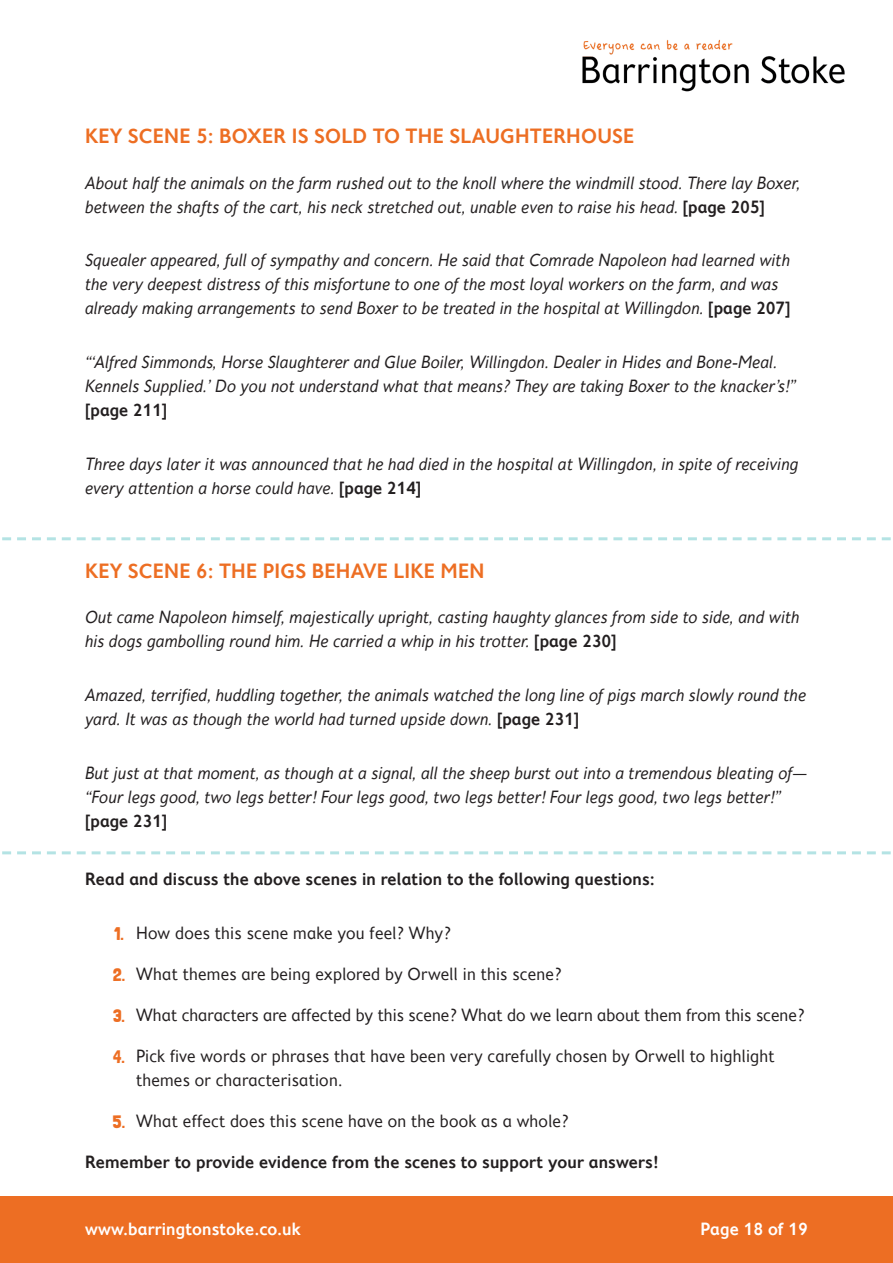
<style>
.page{position:relative;width:893px;height:1263px;background:#fff}
.page>*{position:absolute;margin:0;border:0;box-sizing:border-box;transform-origin:0 0}
.Sub_Heads{font:600 21px "Fiendstar";color:#ed6e23}
.Book_extract{font:italic 18px/24px "Fiendstar";color:#231f20}
.t1{font:18px/24px "Fiendstar";color:#231f20}
.Text_Semibold{font:600 18px "Fiendstar";color:#231f20}
.t2{font:600 18px "Fiendstar";color:#fff}
.s1{font-weight:600;font-style:normal}
.s2{font-family:"Londrina Solid";color:#ed6e23}
</style>
<div class="page">
<div style="left:0;top:1196px;width:893px;height:67px;background:#ed6e23"></div>
<img style="left:582px;top:39px;width:263px;height:53px">
<svg style="left:2px;top:537px;width:889px;height:3px"></svg>
<svg style="left:2px;top:851px;width:889px;height:3px"></svg>
<p class="Sub_Heads" style="left:85px;top:124px;width:551px">KEY SCENE 5: BOXER IS SOLD TO THE SLAUGHTERHOUSE</p>
<p class="Book_extract" style="left:85px;top:170px;width:717px">About half the animals on the farm rushed out to the knoll where the windmill stood. There lay Boxer, between the shafts of the cart, his neck stretched out, unable even to raise his head. <span class="s1">[page 205]</span></p>
<p class="Book_extract" style="left:85px;top:248px;width:707px">Squealer appeared, full of sympathy and concern. He said that Comrade Napoleon had learned with the very deepest distress of this misfortune to one of the most loyal workers on the farm, and was already making arrangements to send Boxer to be treated in the hospital at Willingdon. <span class="s1">[page 207]</span></p>
<p class="Book_extract" style="left:85px;top:350px;width:712px">“‘Alfred Simmonds, Horse Slaughterer and Glue Boiler, Willingdon. Dealer in Hides and Bone‑Meal.<br>Kennels Supplied.’ Do you not understand what that means? They are taking Boxer to the knacker’s!” <span class="s1">[page 211]</span></p>
<p class="Book_extract" style="left:85px;top:452px;width:715px">Three days later it was announced that he had died in the hospital at Willingdon, in spite of receiving every attention a horse could have. <span class="s1">[page 214]</span></p>
<p class="Sub_Heads" style="left:85px;top:559px;width:401px">KEY SCENE 6: THE PIGS BEHAVE LIKE MEN</p>
<p class="Book_extract" style="left:85px;top:605px;width:716px">Out came Napoleon himself, majestically upright, casting haughty glances from side to side, and with his dogs gambolling round him. He carried a whip in his trotter. <span class="s1">[page 230]</span></p>
<p class="Book_extract" style="left:85px;top:683px;width:723px">Amazed, terrified, huddling together, the animals watched the long line of pigs march slowly round the yard. It was as though the world had turned upside down. <span class="s1">[page 231]</span></p>
<p class="Book_extract" style="left:85px;top:761px;width:723px">But just at that moment, as though at a signal, all the sheep burst out into a tremendous bleating of— “Four legs good, two legs better! Four legs good, two legs better! Four legs good, two legs better!” <span class="s1">[page 231]</span></p>
<p class="Text_Semibold" style="left:85px;top:869px;width:571px">Read and discuss the above scenes in relation to the following questions:</p>
<p class="t1" style="left:114px;top:920px;width:338px"><span class="s2">1.</span> How does this scene make you feel? Why?</p>
<p class="t1" style="left:113px;top:961px;width:450px"><span class="s2">2.</span> What themes are being explored by Orwell in this scene?</p>
<p class="t1" style="left:113px;top:1002px;width:693px"><span class="s2">3.</span> What characters are affected by this scene? What do we learn about them from this scene?</p>
<p class="t1" style="left:136px;top:1043px;width:640px;text-indent:-23px"><span class="s2">4.</span> Pick five words or phrases that have been very carefully chosen by Orwell to highlight themes or characterisation.</p>
<p class="t1" style="left:113px;top:1108px;width:457px"><span class="s2">5.</span> What effect does this scene have on the book as a whole?</p>
<p class="Text_Semibold" style="left:85px;top:1151px;width:575px">Remember to provide evidence from the scenes to support your answers!</p>
<p class="t2" style="left:85px;top:1218px;width:217px">www.barringtonstoke.co.uk</p>
<p class="t2" style="left:700px;top:1218px;width:109px">Page 18 of 19</p>
</div>
